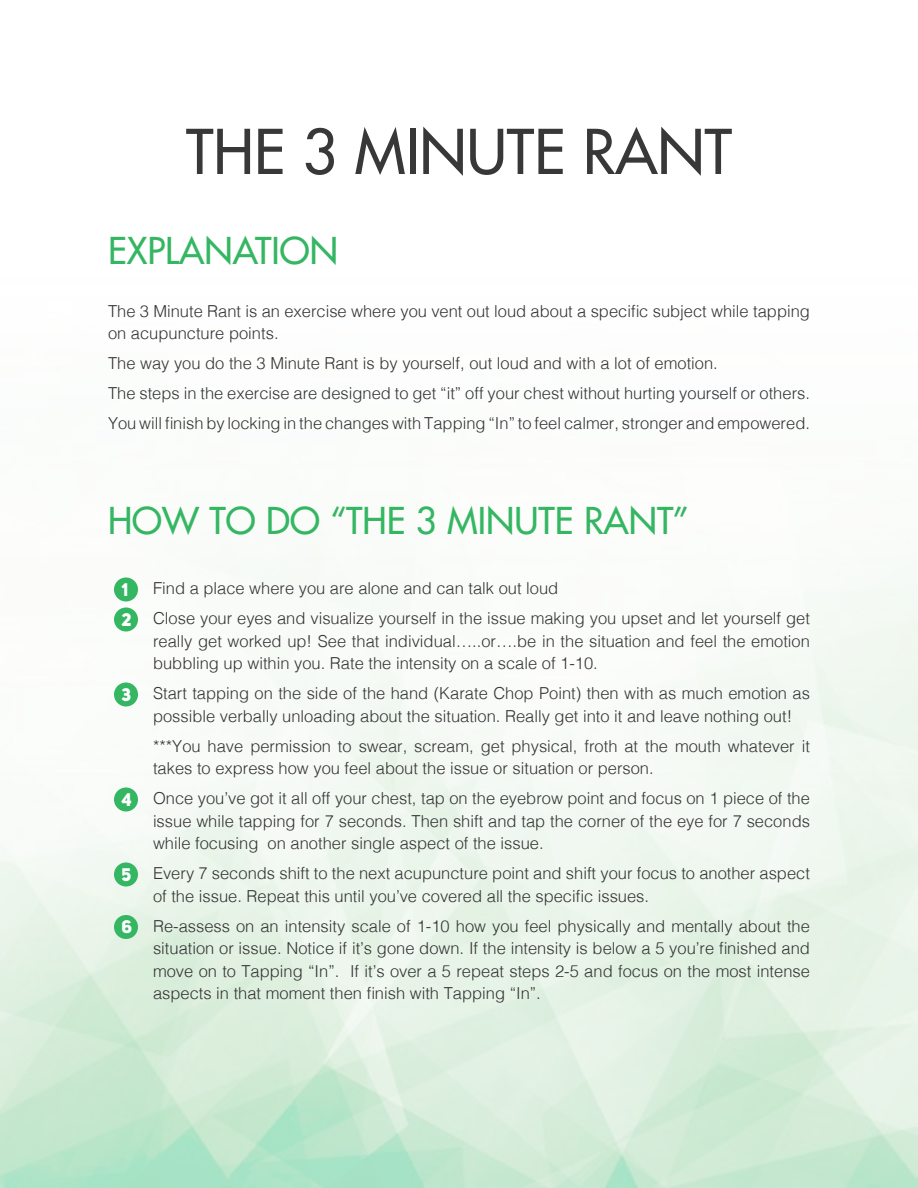
<style>
.page{position:relative;width:918px;height:1188px;background:#fff}
.page>*{position:absolute;margin:0;border:0;box-sizing:border-box;transform-origin:0 0}
.t1{font:60px "Futura LT";color:#383838}
.t2{font:36px "Futura LT";color:#35b662}
.t3{font:18px/30px "Uni Sans Heavy CAPS";color:#fff}
.t4{font:300 16.5px/22.5px "Helvetica";color:#333}
</style>
<div class="page">
<img style="left:0;top:577px;width:918px;height:611px">
<div style="left:114px;top:578px;width:24px;height:24px;background:#35b662;border-radius:50%"></div>
<div style="left:114px;top:608px;width:24px;height:24px;background:#35b662;border-radius:50%"></div>
<div style="left:114px;top:682px;width:24px;height:24px;background:#35b662;border-radius:50%"></div>
<div style="left:114px;top:788px;width:24px;height:24px;background:#35b662;border-radius:50%"></div>
<div style="left:114px;top:862px;width:24px;height:24px;background:#35b662;border-radius:50%"></div>
<div style="left:114px;top:915px;width:24px;height:24px;background:#35b662;border-radius:50%"></div>
<h1 class="t1" style="left:186px;top:113px;width:547px">THE 3 MINUTE RANT</h1>
<h2 class="t2" style="left:108px;top:228px;width:231px">EXPLANATION</h2>
<p class="t4" style="left:108px;top:299px;width:704px">The 3 Minute Rant is an exercise where you vent out loud about a specific subject while tapping on acupuncture points.</p>
<p class="t4" style="left:108px;top:347px;width:704px;line-height:30px">The way you do the 3 Minute Rant is by yourself, out loud and with a lot of emotion.<br>The steps in the exercise are designed to get “it” off your chest without hurting yourself or others.<br>You will finish by locking in the changes with Tapping “In” to feel calmer, stronger and empowered.</p>
<h2 class="t2" style="left:108px;top:498px;width:583px">HOW TO DO “THE 3 MINUTE RANT”</h2>
<p class="t3" style="left:122px;top:574px;width:12px">1<br>2</p>
<p class="t3" style="left:122px;top:679px;width:11px">3</p>
<p class="t3" style="left:122px;top:784px;width:12px">4</p>
<p class="t3" style="left:122px;top:859px;width:11px">5</p>
<p class="t3" style="left:122px;top:911px;width:12px">6</p>
<p class="t4" style="left:153px;top:572px;width:659px;line-height:30px">Find a place where you are alone and can talk out loud<br>Close your eyes and visualize yourself in the issue making you upset and let yourself get</p>
<p class="t4" style="left:153px;top:629px;width:659px">really get worked up! See that individual…..or….be in the situation and feel the emotion bubbling up within you. Rate the intensity on a scale of 1-10.</p>
<p class="t4" style="left:153px;top:681px;width:659px">Start tapping on the side of the hand (Karate Chop Point) then with as much emotion as possible verbally unloading about the situation. Really get into it and leave nothing out!</p>
<p class="t4" style="left:153px;top:734px;width:659px">***You have permission to swear, scream, get physical, froth at the mouth whatever it takes to express how you feel about the issue or situation or person.</p>
<p class="t4" style="left:153px;top:786px;width:659px;text-align:justify">Once you’ve got it all off your chest, tap on the eyebrow point and focus on 1 piece of the issue while tapping for 7 seconds. Then shift and tap the corner of the eye for 7 seconds while focusing on another single aspect of the issue.</p>
<p class="t4" style="left:153px;top:861px;width:659px">Every 7 seconds shift to the next acupuncture point and shift your focus to another aspect of the issue. Repeat this until you’ve covered all the specific issues.</p>
<p class="t4" style="left:153px;top:914px;width:659px;text-align:justify">Re-assess on an intensity scale of 1-10 how you feel physically and mentally about the situation or issue. Notice if it’s gone down. If the intensity is below a 5 you’re finished and move on to Tapping “In”. If it’s over a 5 repeat steps 2-5 and focus on the most intense aspects in that moment then finish with Tapping “In”.</p>
</div>
